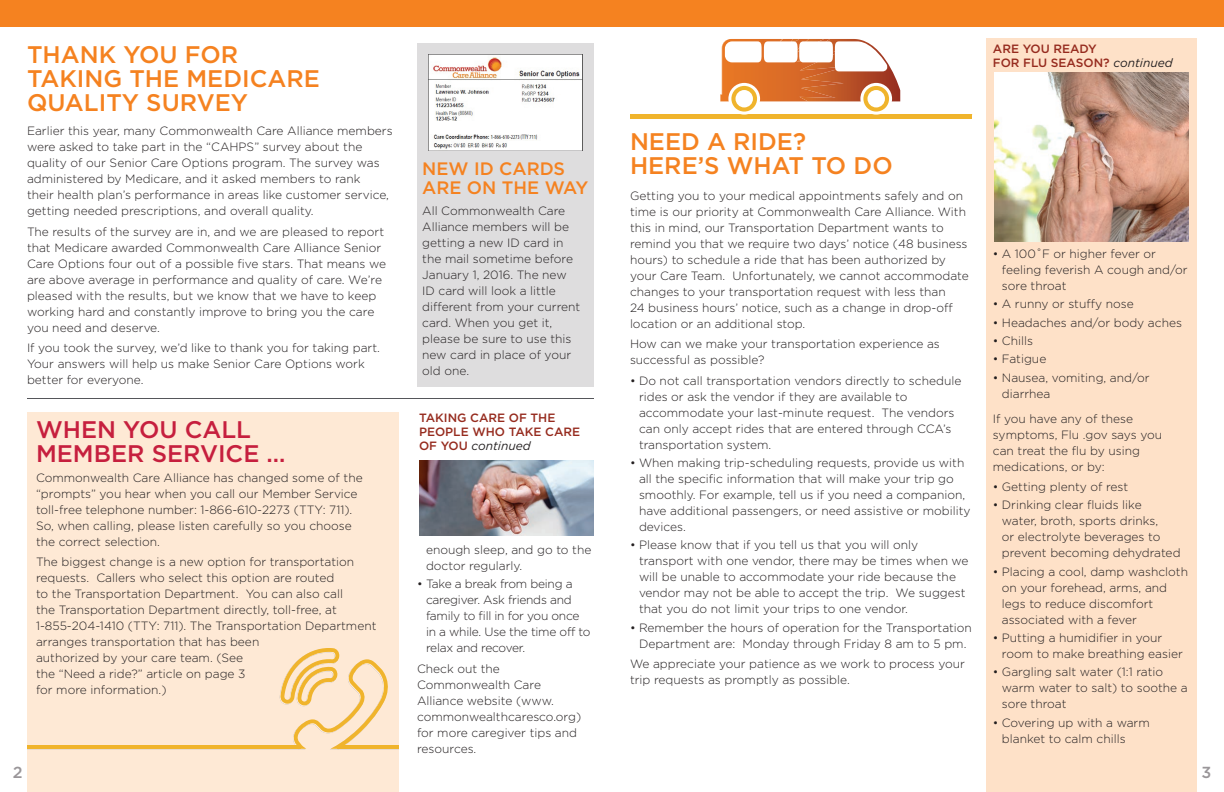
<style>
.page{position:relative;width:1224px;height:792px;background:#fff}
.page>*{position:absolute;margin:0;border:0;box-sizing:border-box;transform-origin:0 0}
.t1{font:500 24px/24px "Gotham";color:#f58220}
.t2{font:500 24px/24px "Gotham";color:#c61f3e}
.t3{font:500 18px/19px "Gotham";color:#f58220}
.t4{font:500 16px "Gotham";color:#9a9699}
.t5{font:300 12px/16px "Gotham";color:#231f20}
.t6{font:300 12px/16px "Gotham";letter-spacing:-.02em;color:#231f20}
.t7{font:500 12px/14px "Gotham";color:#962b1e}
.s1{font-weight:400;font-style:italic;color:#231f20}
</style>
<div class="page">
<div style="left:986px;top:39px;width:211px;height:753px;background:#fee1c8"></div>
<div style="left:27px;top:413px;width:372px;height:379px;background:#fee9d5"></div>
<svg style="left:27px;top:648px;width:372px;height:102px"></svg>
<img style="left:995px;top:73px;width:193px;height:168px">
<div style="left:417px;top:43px;width:177px;height:343px;background:#deddde"></div>
<div style="left:0;top:0;width:612px;height:27px;background:#f58220"></div>
<div style="left:612px;top:0;width:612px;height:27px;background:#f58220"></div>
<hr style="left:27px;top:398px;width:567px;height:1px;background:#55565a">
<hr style="left:630px;top:115px;width:342px;height:4px;background:#f0b42c">
<svg style="left:721px;top:39px;width:179px;height:76px"></svg>
<div style="left:868px;top:90px;width:17px;height:17px;background:#fff;border-radius:50%"></div>
<img style="left:419px;top:461px;width:175px;height:74px">
<svg style="left:428px;top:54px;width:155px;height:97px;background:#eeecea"></svg>
<h1 class="t1" style="left:27px;top:42px;width:294px">THANK YOU FOR<br>TAKING THE MEDICARE<br>QUALITY SURVEY</h1>
<p class="t5" style="left:27px;top:123px;width:367px">Earlier this year, many Commonwealth Care Alliance members were asked to take part in the “CAHPS” survey about the quality of our Senior Care Options program. The survey was administered by Medicare, and it asked members to rank<br>their health plan’s performance in areas like customer service, getting needed prescriptions, and overall quality.</p>
<p class="t5" style="left:27px;top:224px;width:361px">The results of the survey are in, and we are pleased to report that Medicare awarded Commonwealth Care Alliance Senior Care Options four out of a possible five stars. That means we are above average in performance and quality of care. We’re pleased with the results, but we know that we have to keep working hard and constantly improve to bring you the care you need and deserve.</p>
<p class="t5" style="left:27px;top:340px;width:354px">If you took the survey, we’d like to thank you for taking part.<br>Your answers will help us make Senior Care Options work better for everyone.</p>
<h1 class="t2" style="left:36px;top:417px;width:251px">WHEN YOU CALL<br>MEMBER SERVICE …</h1>
<p class="t5" style="left:36px;top:470px;width:328px">Commonwealth Care Alliance has changed some of the “prompts” you hear when you call our Member Service toll-free telephone number: 1-866-610-2273 (TTY: 711).<br>So, when calling, please listen carefully so you choose the correct selection.</p>
<p class="t5" style="left:36px;top:554px;width:342px">The biggest change is a new option for transportation requests. Callers who select this option are routed<br>to the Transportation Department. You can also call<br>the Transportation Department directly, toll-free, at 1-855-204-1410 (TTY: 711). The Transportation Department arranges transportation that has been<br>authorized by your care team. (See<br>the “Need a ride?” article on page 3<br>for more information.)</p>
<h2 class="t3" style="left:422px;top:159px;width:168px">NEW ID CARDS<br>ARE ON THE WAY</h2>
<p class="t5" style="left:422px;top:202px;width:160px">All Commonwealth Care<br>Alliance members will be getting a new ID card in the mail sometime before<br>January 1, 2016. The new<br>ID card will look a little different from your current card. When you get it, please be sure to use this new card in place of your old one.</p>
<p class="t7" style="left:419px;top:411px;width:163px">TAKING CARE OF THE<br>PEOPLE WHO TAKE CARE<br>OF YOU <span class="s1">continued</span></p>
<p class="t5" style="left:426px;top:542px;width:167px">enough sleep, and go to the doctor regularly.</p>
<p class="t6" style="left:426px;top:576px;width:166px;text-indent:-9px">• Take a break from being a caregiver. Ask friends and family to fill in for you once in a while. Use the time off to relax and recover.</p>
<p class="t5" style="left:417px;top:660px;width:166px">Check out the<br>Commonwealth Care<br>Alliance website (www. commonwealthcaresco.org) for more caregiver tips and resources.</p>
<p class="t7" style="left:993px;top:42px;width:181px">ARE YOU READY<br>FOR FLU SEASON? <span class="s1">continued</span></p>
<h1 class="t1" style="left:630px;top:130px;width:264px">NEED A RIDE?<br>HERE’S WHAT TO DO</h1>
<p class="t5" style="left:630px;top:188px;width:340px">Getting you to your medical appointments safely and on time is our priority at Commonwealth Care Alliance. With this in mind, our Transportation Department wants to remind you that we require two days’ notice (48 business hours) to schedule a ride that has been authorized by your Care Team. Unfortunately, we cannot accommodate changes to your transportation request with less than<br>24 business hours’ notice, such as a change in drop-off location or an additional stop.</p>
<p class="t5" style="left:630px;top:336px;width:311px">How can we make your transportation experience as successful as possible?</p>
<p class="t5" style="left:639px;top:372px;width:324px;text-indent:-9px">• Do not call transportation vendors directly to schedule rides or ask the vendor if they are available to accommodate your last-minute request. The vendors can only accept rides that are entered through CCA’s transportation system.</p>
<p class="t5" style="left:639px;top:455px;width:333px;text-indent:-9px">• When making trip-scheduling requests, provide us with all the specific information that will make your trip go smoothly. For example, tell us if you need a companion, have additional passengers, or need assistive or mobility devices.</p>
<p class="t5" style="left:639px;top:537px;width:331px;text-indent:-9px">• Please know that if you tell us that you will only transport with one vendor, there may be times when we will be unable to accommodate your ride because the vendor may not be able to accept the trip. We suggest that you do not limit your trips to one vendor.</p>
<p class="t5" style="left:630px;top:619px;width:344px;text-align:center">• Remember the hours of operation for the Transportation<br>Department are: Monday through Friday 8 am to 5 pm.</p>
<p class="t5" style="left:630px;top:656px;width:337px">We appreciate your patience as we work to process your trip requests as promptly as possible.</p>
<p class="t5" style="left:1002px;top:246px;width:187px;text-indent:-9px">• A 100˚F or higher fever or feeling feverish A cough and/or sore throat</p>
<p class="t5" style="left:993px;top:296px;width:142px">• A runny or stuffy nose</p>
<p class="t5" style="left:993px;top:314px;width:191px">• Headaches and/or body aches</p>
<p class="t5" style="left:993px;top:333px;width:42px">• Chills</p>
<p class="t5" style="left:993px;top:351px;width:55px">• Fatigue</p>
<p class="t5" style="left:1002px;top:369px;width:149px;text-indent:-9px">• Nausea, vomiting, and/or diarrhea</p>
<p class="t5" style="left:993px;top:410px;width:171px">If you have any of these symptoms, Flu .gov says you can treat the flu by using medications, or by:</p>
<p class="t5" style="left:993px;top:479px;width:137px">• Getting plenty of rest</p>
<p class="t5" style="left:1002px;top:497px;width:180px;text-indent:-9px">• Drinking clear fluids like<br>water, broth, sports drinks,<br>or electrolyte beverages to prevent becoming dehydrated</p>
<p class="t5" style="left:1002px;top:563px;width:188px;text-indent:-9px">• Placing a cool, damp washcloth on your forehead, arms, and legs to reduce discomfort associated with a fever</p>
<p class="t5" style="left:1002px;top:630px;width:183px;text-indent:-9px">• Putting a humidifier in your room to make breathing easier</p>
<p class="t5" style="left:1002px;top:664px;width:187px;text-indent:-9px">• Gargling salt water (1:1 ratio warm water to salt) to soothe a sore throat</p>
<p class="t5" style="left:1002px;top:714px;width:149px;text-indent:-9px">• Covering up with a warm blanket to calm chills</p>
<h3 class="t4" style="left:13px;top:762px;width:11px">2</h3>
<h3 class="t4" style="left:1201px;top:762px;width:11px">3</h3>
</div>
